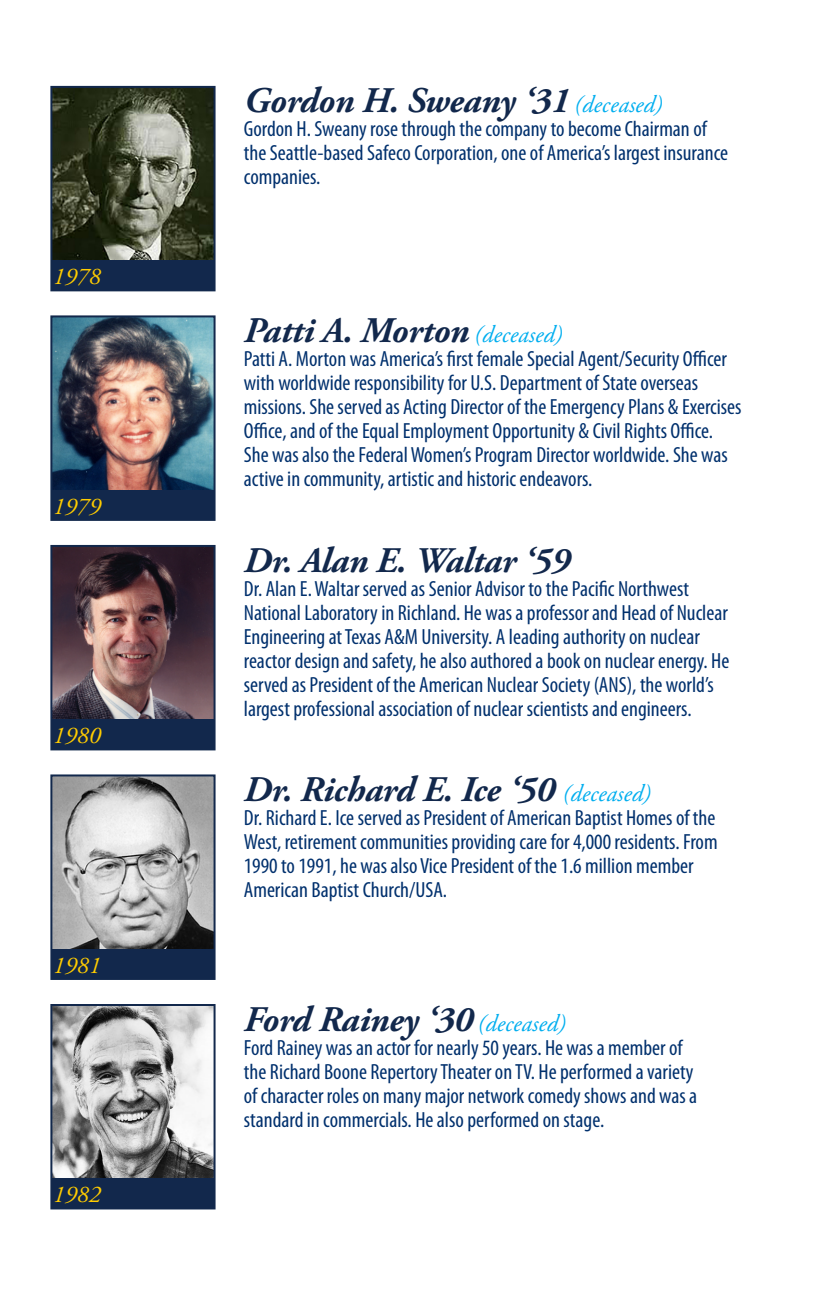
<style>
.page{position:relative;width:828px;height:1296px;background:#fff}
.page>*{position:absolute;margin:0;border:0;box-sizing:border-box;transform-origin:0 0}
.t1{font:italic 700 36px "Adobe Garamond Pro";letter-spacing:-.01em;color:#12284c}
.t2{font:italic 24px "Adobe Garamond Pro";color:#fc0}
.dates{font:condensed 22px/24px "Myriad Pro";color:#00306d}
.s1{font-weight:400;font-size:24px;color:#00aeef}
</style>
<div class="page">
<img style="left:53px;top:89px;width:160px;height:172px">
<div style="left:50px;top:86px;width:166px;height:205px;border:2px solid #12284c"></div>
<div style="left:52px;top:261px;width:162px;height:29px;background:#12284c"></div>
<img style="left:53px;top:548px;width:160px;height:172px">
<div style="left:50px;top:545px;width:166px;height:205px;border:2px solid #12284c"></div>
<div style="left:52px;top:720px;width:162px;height:29px;background:#12284c"></div>
<img style="left:53px;top:318px;width:160px;height:172px">
<div style="left:50px;top:315px;width:166px;height:206px;border:2px solid #12284c"></div>
<div style="left:52px;top:490px;width:162px;height:30px;background:#12284c"></div>
<img style="left:53px;top:777px;width:160px;height:172px">
<div style="left:50px;top:774px;width:166px;height:206px;border:2px solid #12284c"></div>
<div style="left:52px;top:949px;width:162px;height:30px;background:#12284c"></div>
<img style="left:53px;top:1007px;width:160px;height:172px">
<div style="left:50px;top:1004px;width:166px;height:205px;border:2px solid #12284c"></div>
<div style="left:52px;top:1179px;width:162px;height:29px;background:#12284c"></div>
<p class="t2" style="left:53px;top:262px;width:50px">1978</p>
<p class="t2" style="left:53px;top:492px;width:50px">1979</p>
<p class="t2" style="left:53px;top:721px;width:50px">1980</p>
<p class="t2" style="left:53px;top:951px;width:50px">1981</p>
<p class="t2" style="left:53px;top:1180px;width:50px">1982</p>
<p class="t1" style="left:244px;top:80px;width:420px">Gordon H. Sweany ‘31 <span class="s1">(deceased)</span></p>
<p class="dates" style="left:244px;top:117px;width:486px">Gordon H. Sweany rose through the company to become Chairman of the Seattle-based Safeco Corporation, one of America’s largest insurance companies.</p>
<p class="t1" style="left:244px;top:310px;width:320px">Patti A. Morton <span class="s1">(deceased)</span></p>
<p class="dates" style="left:244px;top:346px;width:499px">Patti A. Morton was America’s first female Special Agent/Security Officer with worldwide responsibility for U.S. Department of State overseas missions. She served as Acting Director of the Emergency Plans &amp; Exercises Office, and of the Equal Employment Opportunity &amp; Civil Rights Office.<br>She was also the Federal Women’s Program Director worldwide. She was active in community, artistic and historic endeavors.</p>
<p class="t1" style="left:244px;top:539px;width:328px">Dr. Alan E. Waltar ‘59</p>
<p class="dates" style="left:244px;top:576px;width:487px">Dr. Alan E. Waltar served as Senior Advisor to the Pacific Northwest National Laboratory in Richland. He was a professor and Head of Nuclear Engineering at Texas A&amp;M University. A leading authority on nuclear reactor design and safety, he also authored a book on nuclear energy. He served as President of the American Nuclear Society (ANS), the world’s largest professional association of nuclear scientists and engineers.</p>
<p class="t1" style="left:244px;top:769px;width:408px">Dr. Richard E. Ice ‘50 <span class="s1">(deceased)</span></p>
<p class="dates" style="left:244px;top:806px;width:475px">Dr. Richard E. Ice served as President of American Baptist Homes of the West, retirement communities providing care for 4,000 residents. From 1990 to 1991, he was also Vice President of the 1.6 million member American Baptist Church/USA.</p>
<p class="t1" style="left:244px;top:998px;width:323px">Ford Rainey ‘30 <span class="s1">(deceased)</span></p>
<p class="dates" style="left:244px;top:1035px;width:455px">Ford Rainey was an actor for nearly 50 years. He was a member of the Richard Boone Repertory Theater on TV. He performed a variety of character roles on many major network comedy shows and was a standard in commercials. He also performed on stage.</p>
</div>
